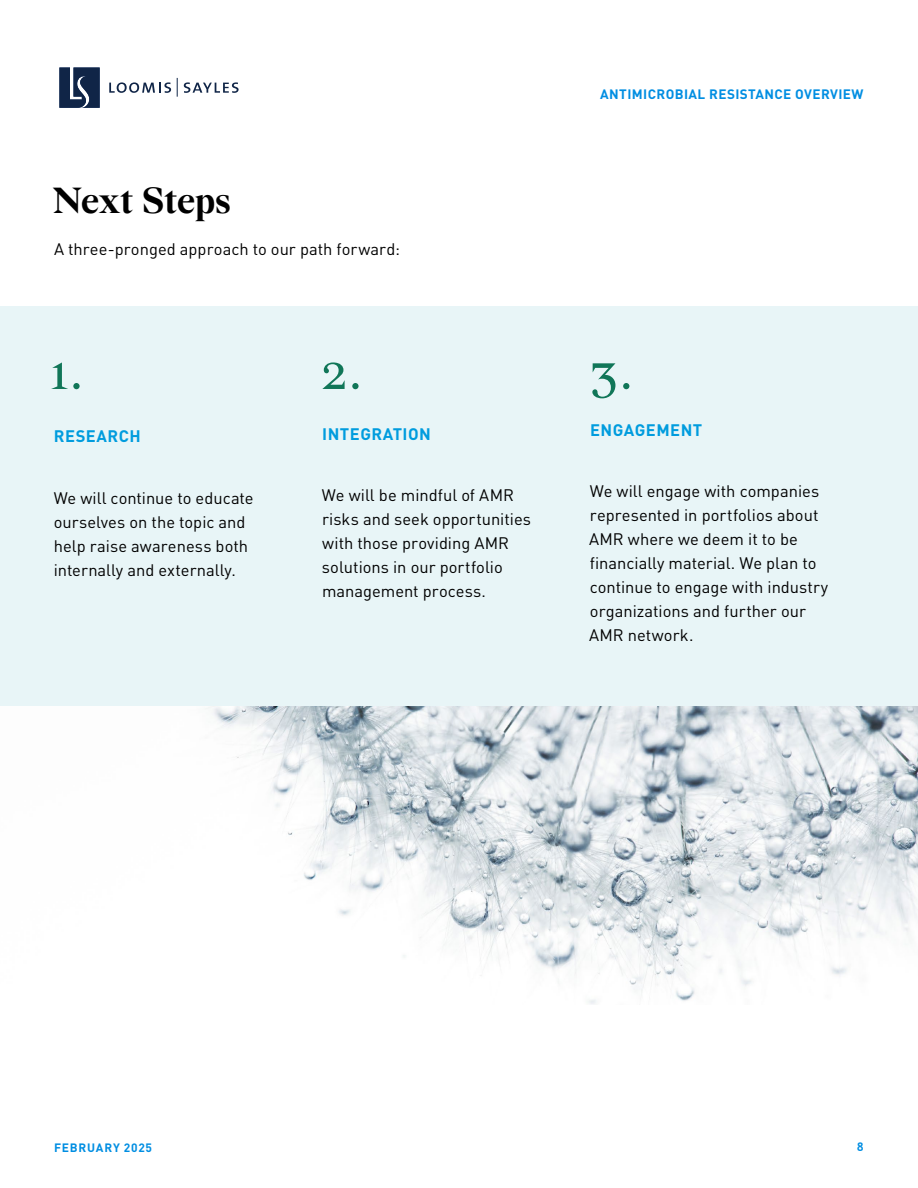
<style>
.page{position:relative;width:918px;height:1188px;background:#fff}
.page>*{position:absolute;margin:0;border:0;box-sizing:border-box;transform-origin:0 0}
.t1{font:57px "Wremena";color:#107658}
.t2{font:700 39px "Wremena";letter-spacing:-.015em;color:#000}
.t3{font:16.5px/24px "DINOT";color:#000}
.t4{font:700 16.5px "DINOT";letter-spacing:.03em;color:#009cde}
.t5{font:700 13.5px "DINOT";letter-spacing:.03em;color:#008ee2}
.t6{font:700 12px "DINOT";letter-spacing:.065em;color:#008ee2}
.t7{font:700 12px "Trebuchet MS";color:#008ee2}
</style>
<div class="page">
<img style="left:0;top:705px;width:918px;height:299px">
<div style="left:0;top:306px;width:918px;height:399px;background:#e8f5f7"></div>
<svg style="left:109px;top:82px;width:62px;height:11px"></svg>
<svg style="left:184px;top:82px;width:55px;height:11px"></svg>
<svg style="left:177px;top:78px;width:1px;height:19px"></svg>
<svg style="left:59px;top:67px;width:41px;height:41px;background:#334563"></svg>
<h2 class="t2" style="left:53px;top:177px;width:180px">Next Steps</h2>
<p class="t3" style="left:54px;top:237px;width:348px">A three-pronged approach to our path forward:</p>
<p class="t5" style="left:600px;top:85px;width:265px">ANTIMICROBIAL RESISTANCE OVERVIEW</p>
<h1 class="t1" style="left:50px;top:338px;width:35px">1.</h1>
<h1 class="t1" style="left:322px;top:338px;width:43px">2.</h1>
<h1 class="t1" style="left:591px;top:338px;width:44px">3.</h1>
<p class="t4" style="left:54px;top:426px;width:88px">RESEARCH</p>
<p class="t3" style="left:54px;top:486px;width:201px">We will continue to educate ourselves on the topic and help raise awareness both internally and externally.</p>
<p class="t4" style="left:322px;top:423px;width:110px">INTEGRATION</p>
<p class="t3" style="left:322px;top:483px;width:211px">We will be mindful of AMR risks and seek opportunities with those providing AMR solutions in our portfolio management process.</p>
<p class="t4" style="left:590px;top:419px;width:114px">ENGAGEMENT</p>
<p class="t3" style="left:589px;top:479px;width:241px">We will engage with companies represented in portfolios about<br>AMR where we deem it to be financially material. We plan to continue to engage with industry organizations and further our<br>AMR network.</p>
<p class="t6" style="left:54px;top:1140px;width:100px">FEBRUARY 2025</p>
<p class="t7" style="left:857px;top:1140px;width:9px">8</p>
</div>
